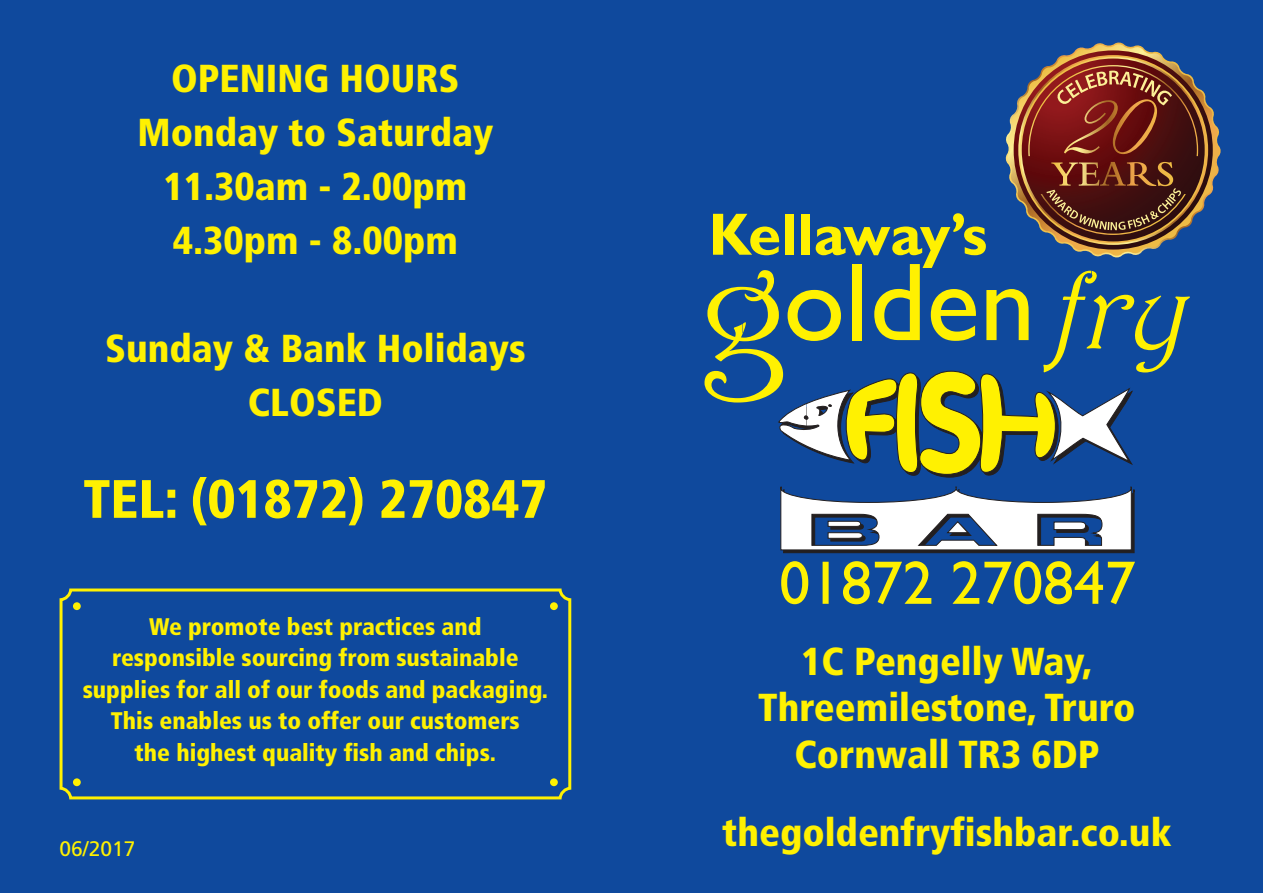
<style>
.page{position:relative;width:1263px;height:893px;background:#0f499d}
.page>*{position:absolute;margin:0;border:0;box-sizing:border-box;transform-origin:0 0}
.t1{font:700 60px "Gill Sans";color:#fff101}
.t2{font:900 condensed 54px "Frutiger";color:#fff101}
.t3{font:900 condensed 39px/54px "Frutiger";color:#fff101;text-align:center}
.t4{font:900 condensed 24px/31.5px "Frutiger";color:#fff101;text-align:center}
.t5{font:21px "Frutiger";color:#fff101}
</style>
<div class="page">
<svg style="left:704px;top:264px;width:486px;height:213px"></svg>
<svg style="left:780px;top:487px;width:354px;height:66px"></svg>
<svg style="left:781px;top:561px;width:354px;height:43px"></svg>
<svg style="left:60px;top:588px;width:511px;height:211px"></svg>
<div style="left:73px;top:602px;width:8px;height:8px;background:#fff101;border-radius:50%"></div>
<div style="left:550px;top:602px;width:8px;height:8px;background:#fff101;border-radius:50%"></div>
<div style="left:73px;top:778px;width:8px;height:8px;background:#fff101;border-radius:50%"></div>
<div style="left:550px;top:778px;width:8px;height:8px;background:#fff101;border-radius:50%"></div>
<svg style="left:1007px;top:44px;width:212px;height:212px"></svg>
<h3 class="t3" style="left:137px;top:54px;width:357px">OPENING HOURS<br>Monday to Saturday<br>11.30am - 2.00pm<br>4.30pm - 8.00pm</h3>
<h3 class="t3" style="left:105px;top:324px;width:422px">Sunday &amp; Bank Holidays<br>CLOSED</h3>
<h2 class="t2" style="left:83px;top:477px;width:466px">TEL: (01872) 270847</h2>
<p class="t4" style="left:83px;top:613px;width:467px">We promote best practices and<br>responsible sourcing from sustainable supplies for all of our foods and packaging.<br>This enables us to offer our customers<br>the highest quality fish and chips.</p>
<p class="t5" style="left:60px;top:840px;width:77px">06/2017</p>
<h1 class="t1" style="left:708px;top:212px;width:280px">Kellaway’s</h1>
<h3 class="t3" style="left:758px;top:641px;width:379px;line-height:46.8px">1C Pengelly Way,<br>Threemilestone, Truro<br>Cornwall TR3 6DP</h3>
<h3 class="t3" style="left:722px;top:809px;width:451px">thegoldenfryfishbar.co.uk</h3>
</div>
